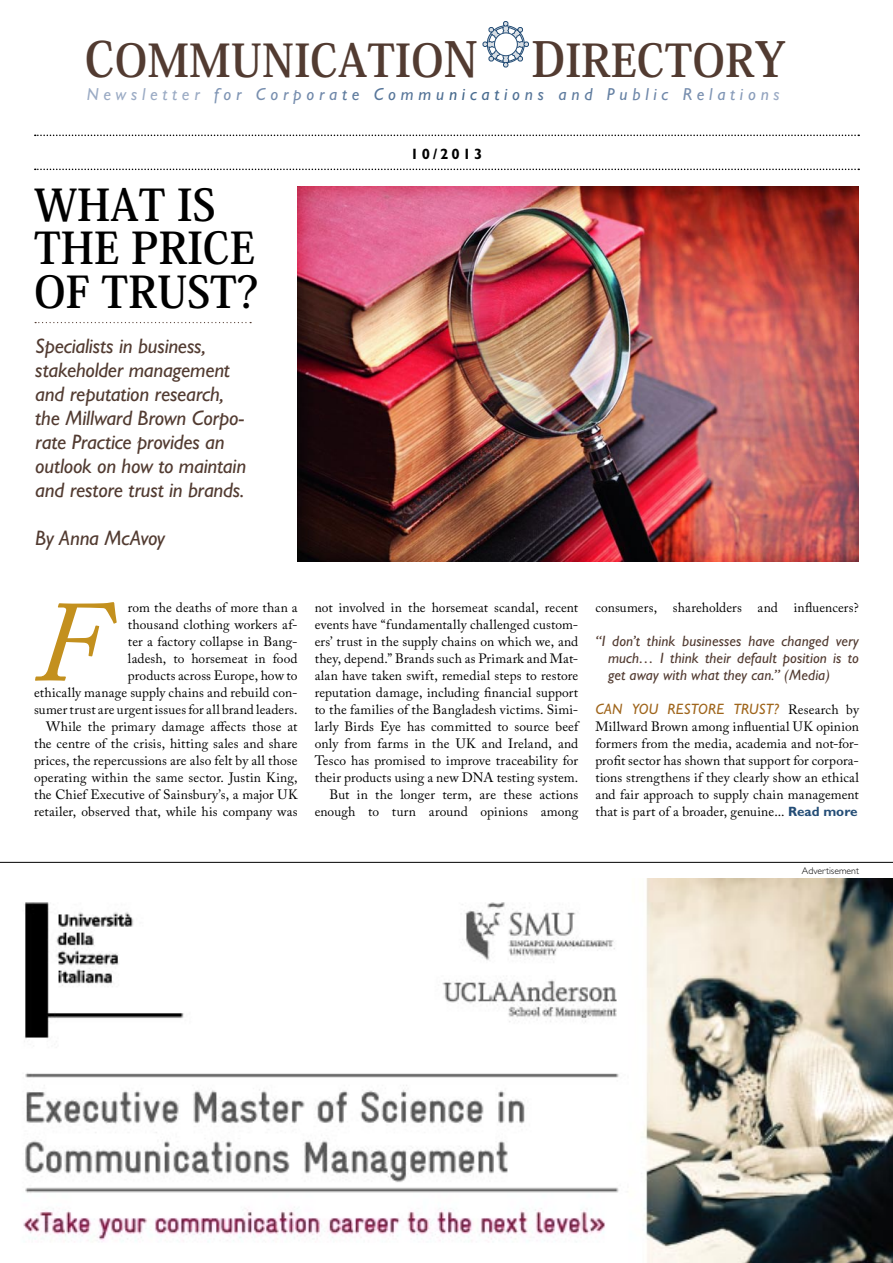
<style>
.page{position:relative;width:893px;height:1263px;background:#fff}
.page>*{position:absolute;margin:0;border:0;box-sizing:border-box;transform-origin:0 0}
.t1{font:italic 114.6px "Adobe Caslon Pro";color:#c3901e}
.t2{font:700 44.85px "Koz Min Std";color:#523b31}
.t3{font:700 43.5px/43.5px "Koz Min Std";color:#000}
.t4{font:italic 21px/24px "Gill Sans";letter-spacing:-.01em;color:#523b31}
.t5{font:italic 17.4px "Gill Sans";letter-spacing:.275em;color:#899cba}
.t6{font:italic 15px/17px "Gill Sans";letter-spacing:.01em;color:#523b31;text-align:justify}
.t7{font:italic 15px "Gill Sans";letter-spacing:.01em;color:#9f651b}
.t8{font:700 15px "Gill Sans";letter-spacing:.2em;color:#000}
.t9{font:13.5px/17px "Adobe Caslon Pro";letter-spacing:.01em;color:#000;text-align:right}
.t10{font:300 9.75px "Gill Sans";color:#000}
.s1{font-size:48.15px}
.s2{color:#6882a7}
.s3{color:#5f7aa0}
.s4{color:#55729a}
.s5{color:#42648d}
.s6{color:#395d87}
.s7{color:#315782}
.s8{color:#244d76}
.s9{color:#29527c}
.s10{color:#4b6b93}
.s11{color:#738aad}
.s12{color:#7e92b3}
.s13{font-family:"Adobe Caslon Pro";font-style:normal;font-size:13.5px;color:#000}
.s14{font-family:"Gill Sans";font-weight:700;color:#244d76}
</style>
<div class="page">
<svg style="left:482px;top:21px;width:47px;height:47px"></svg>
<div style="left:494px;top:33px;width:23px;height:23px;background:#fff;border-radius:50%"></div>
<div style="left:494px;top:33px;width:24px;height:23px;border:1px solid #244d76;border-radius:50%"></div>
<svg style="left:35px;top:135px;width:824px;height:1px"></svg>
<svg style="left:35px;top:169px;width:824px;height:1px"></svg>
<svg style="left:35px;top:322px;width:216px;height:1px"></svg>
<img style="left:298px;top:186px;width:561px;height:375px">
<hr style="left:0;top:862px;width:893px;height:1px;background:#000">
<img style="left:23px;top:878px;width:870px;height:385px">
<h2 class="t2" style="left:85px;top:31px;width:702px"><span class="s1">C</span>OMMUNICATIO<span class="s1">N D</span>IRECTOR<span class="s1">Y</span></h2>
<p class="t5" style="left:87px;top:84px;width:695px">Newsletter <span class="s2">for</span> <span class="s3">Corp</span><span class="s4">ora</span><span class="s5">te</span> <span class="s6">Com</span><span class="s7">mu</span><span class="s8">ni</span><span class="s9">cat</span><span class="s7">io</span><span class="s6">ns</span> <span class="s5">and</span> <span class="s10">Pu</span><span class="s4">blic</span> <span class="s3">Re</span><span class="s2">la</span><span class="s11">tio</span><span class="s12">n</span>s</p>
<h3 class="t3" style="left:34px;top:183px;width:226px">WHAT IS<br>THE PRICE<br>OF TRUST?</h3>
<h3 class="t4" style="left:35px;top:334px;width:212px">Specialists in business, stakeholder management and reputation research, the Millward Brown Corpo&shy;rate Practice provides an outlook on how to maintain and restore trust in brands.</h3>
<h3 class="t4" style="left:35px;top:526px;width:131px">By Anna McAvoy</h3>
<p class="t8" style="left:411px;top:145px;width:73px">10/2013</p>
<h1 class="t1" style="left:34px;top:574px;width:73px">F</h1>
<p class="t9" style="left:34px;top:599px;width:265px">rom the deaths of more than a<br>thousand clothing workers af-<br>ter a factory collapse in Bang-<br>ladesh, to horsemeat in food<br>products across Europe, how to<br>ethically manage supply chains and rebuild con&shy;sumer trust are urgent issues for all brand leaders.<br>While the primary damage affects those at the centre of the crisis, hitting sales and share prices, the repercussions are also felt by all those operating within the same sector. Justin King, the Chief Executive of Sainsbury’s, a major UK retailer, observed that, while his company was</p>
<p class="t9" style="left:315px;top:599px;width:265px">not involved in the horsemeat scandal, recent events have “fundamentally challenged custom&shy;ers’ trust in the supply chains on which we, and they, depend.” Brands such as Primark and Mat&shy;alan have taken swift, remedial steps to restore reputation damage, including financial support to the families of the Bangladesh victims. Simi&shy;larly Birds Eye has committed to source beef only from farms in the UK and Ireland, and Tesco has promised to improve traceability for their products using a new DNA testing system.<br>But in the longer term, are these actions enough to turn around opinions among</p>
<p class="t9" style="left:595px;top:599px;width:265px">consumers, shareholders and influencers?</p>
<p class="t6" style="left:608px;top:633px;width:252px;text-indent:-13px">“I don’t think businesses have changed very much… I think their default position is to get away with what they can.” (Media)</p>
<p class="t7" style="left:595px;top:701px;width:265px">CAN YOU RESTORE TRUST? <span class="s13">Research by</span></p>
<p class="t9" style="left:595px;top:718px;width:265px;text-align:justify">Millward Brown among influential UK opinion formers from the media, academia and not-for&shy;profit sector has shown that support for corpora&shy;tions strengthens if they clearly show an ethical and fair approach to supply chain management that is part of a broader, genuine... <span class="s14">Read more</span></p>
<p class="t10" style="left:802px;top:865px;width:58px">Advertisement</p>
</div>
